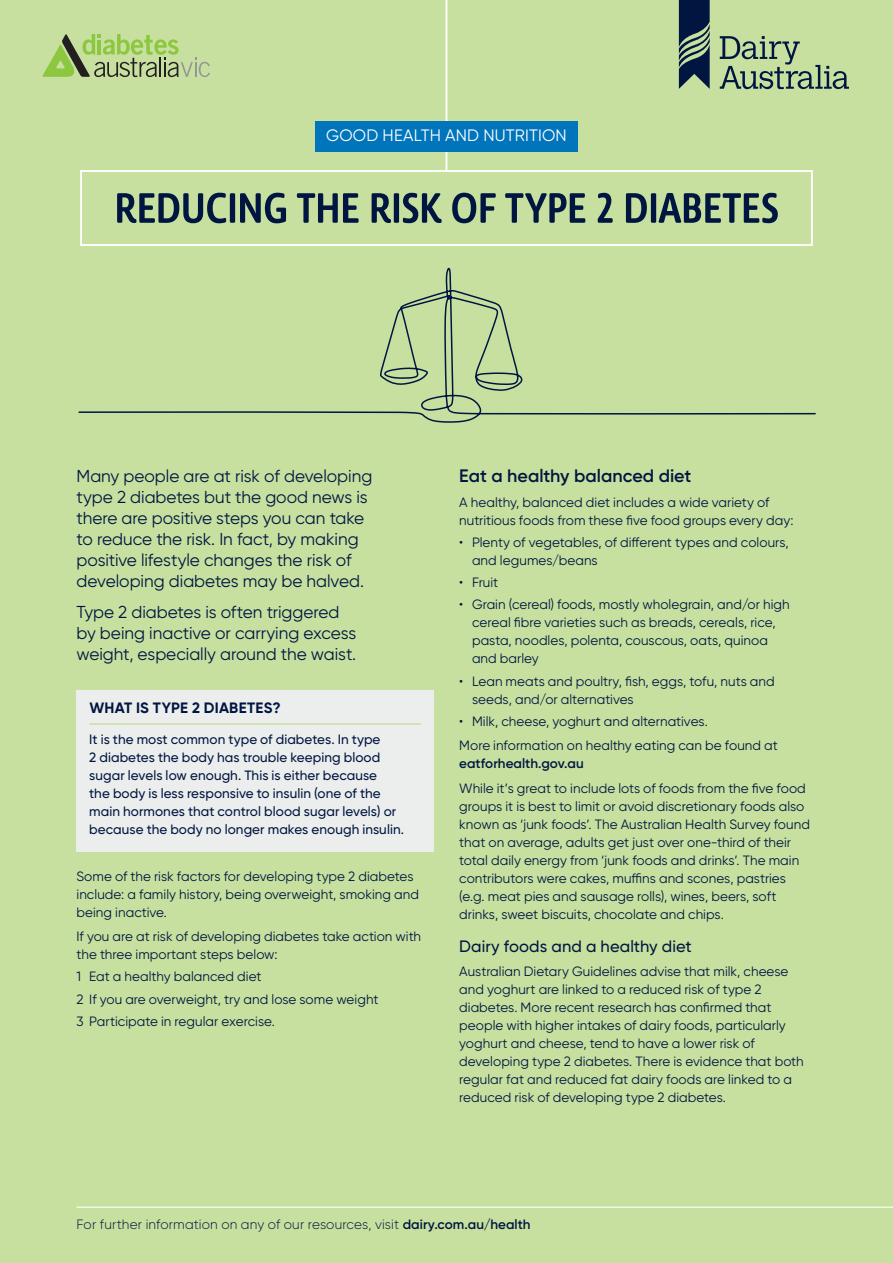
<style>
.page{position:relative;width:893px;height:1263px;background:#c7e09f}
.page>*{position:absolute;margin:0;border:0;box-sizing:border-box;transform-origin:0 0}
.t1{font:500 51px "Lemon Sans Rnd Cnd";letter-spacing:-.005em;color:#001641}
.t2{font:600 18px "Gilroy";color:#001641}
.t3{font:17.25px/21px "Gilroy";letter-spacing:-.005em;color:#001641}
.t4{font:500 16.5px "Gilroy";letter-spacing:.005em;color:#001641}
.t5{font:16.5px "Gilroy";letter-spacing:.015em;color:#fff}
.t6{font:700 15px "Gilroy";letter-spacing:.015em;color:#001641}
.t7{font:13.5px/18px "Gilroy";letter-spacing:.005em;color:#001641}
.t8{font:500 13.5px/18px "Gilroy";letter-spacing:.005em;color:#001641}
.t9{font:300 13.5px "Gilroy";letter-spacing:.01em;color:#001641}
.t10{font:600 13.5px "Gilroy";letter-spacing:.005em;color:#001641}
.s1{font-weight:600}
</style>
<div class="page">
<hr style="left:77px;top:1206px;width:816px;height:2px;background:#fff">
<hr style="left:446px;top:0;width:1px;height:171px;background:#fff">
<svg style="left:720px;top:36px;width:129px;height:53px"></svg>
<svg style="left:679px;top:0;width:31px;height:89px"></svg>
<div style="left:315px;top:121px;width:263px;height:30px;background:#0075bc"></div>
<div style="left:80px;top:170px;width:733px;height:76px;border:2px solid #fff"></div>
<div style="left:77px;top:690px;width:357px;height:162px;background:#eceeed"></div>
<hr style="left:89px;top:723px;width:332px;height:2px;background:#c7e09f">
<svg style="left:43px;top:34px;width:167px;height:43px"></svg>
<svg style="left:78px;top:267px;width:738px;height:156px"></svg>
<p class="t5" style="left:326px;top:125px;width:242px">GOOD HEALTH AND NUTRITION</p>
<h1 class="t1" style="left:114px;top:179px;width:666px">REDUCING THE RISK OF TYPE 2 DIABETES</h1>
<p class="t3" style="left:77px;top:465px;width:297px">Many people are at risk of developing type 2 diabetes but the good news is there are positive steps you can take to reduce the risk. In fact, by making positive lifestyle changes the risk of developing diabetes may be halved.</p>
<p class="t3" style="left:77px;top:601px;width:281px">Type 2 diabetes is often triggered by being inactive or carrying excess weight, especially around the waist.</p>
<p class="t6" style="left:89px;top:698px;width:193px">WHAT IS TYPE 2 DIABETES?</p>
<p class="t8" style="left:89px;top:730px;width:316px">It is the most common type of diabetes. In type<br>2 diabetes the body has trouble keeping blood sugar levels low enough. This is either because<br>the body is less responsive to insulin (one of the main hormones that control blood sugar levels) or because the body no longer makes enough insulin.</p>
<p class="t7" style="left:77px;top:867px;width:344px">Some of the risk factors for developing type 2 diabetes include: a family history, being overweight, smoking and being inactive.</p>
<p class="t7" style="left:77px;top:927px;width:346px">If you are at risk of developing diabetes take action with the three important steps below:</p>
<p class="t7" style="left:77px;top:965px;width:303px;line-height:22.2px">1 Eat a healthy balanced diet<br>2 If you are overweight, try and lose some weight<br>3 Participate in regular exercise.</p>
<h2 class="t2" style="left:459px;top:465px;width:234px">Eat a healthy balanced diet</h2>
<p class="t7" style="left:459px;top:493px;width:336px">A healthy, balanced diet includes a wide variety of nutritious foods from these five food groups every day:</p>
<p class="t7" style="left:472px;top:533px;width:318px;text-indent:-13px">• Plenty of vegetables, of different types and colours, and legumes/beans</p>
<p class="t7" style="left:459px;top:573px;width:41px">• Fruit</p>
<p class="t7" style="left:472px;top:595px;width:319px;text-indent:-13px">• Grain (cereal) foods, mostly wholegrain, and/or high cereal fibre varieties such as breads, cereals, rice, pasta, noodles, polenta, couscous, oats, quinoa and barley</p>
<p class="t7" style="left:472px;top:672px;width:304px;text-indent:-13px">• Lean meats and poultry, fish, eggs, tofu, nuts and seeds, and/or alternatives</p>
<p class="t7" style="left:459px;top:709px;width:320px;line-height:24.5px">• Milk, cheese, yoghurt and alternatives.<br>More information on healthy eating can be found at</p>
<p class="t10" style="left:459px;top:755px;width:126px">eatforhealth.gov.au</p>
<p class="t7" style="left:459px;top:779px;width:352px">While it’s great to include lots of foods from the five food groups it is best to limit or avoid discretionary foods also known as ‘junk foods’. The Australian Health Survey found that on average, adults get just over one-third of their total daily energy from ‘junk foods and drinks’. The main contributors were cakes, muffins and scones, pastries (e.g. meat pies and sausage rolls), wines, beers, soft drinks, sweet biscuits, chocolate and chips.</p>
<p class="t4" style="left:459px;top:935px;width:234px">Dairy foods and a healthy diet</p>
<p class="t7" style="left:459px;top:962px;width:346px">Australian Dietary Guidelines advise that milk, cheese and yoghurt are linked to a reduced risk of type 2 diabetes. More recent research has confirmed that people with higher intakes of dairy foods, particularly yoghurt and cheese, tend to have a lower risk of developing type 2 diabetes. There is evidence that both regular fat and reduced fat dairy foods are linked to a reduced risk of developing type 2 diabetes.</p>
<p class="t9" style="left:77px;top:1216px;width:455px">For further information on any of our resources, visit <span class="s1">dairy.com.au/health</span></p>
</div>
